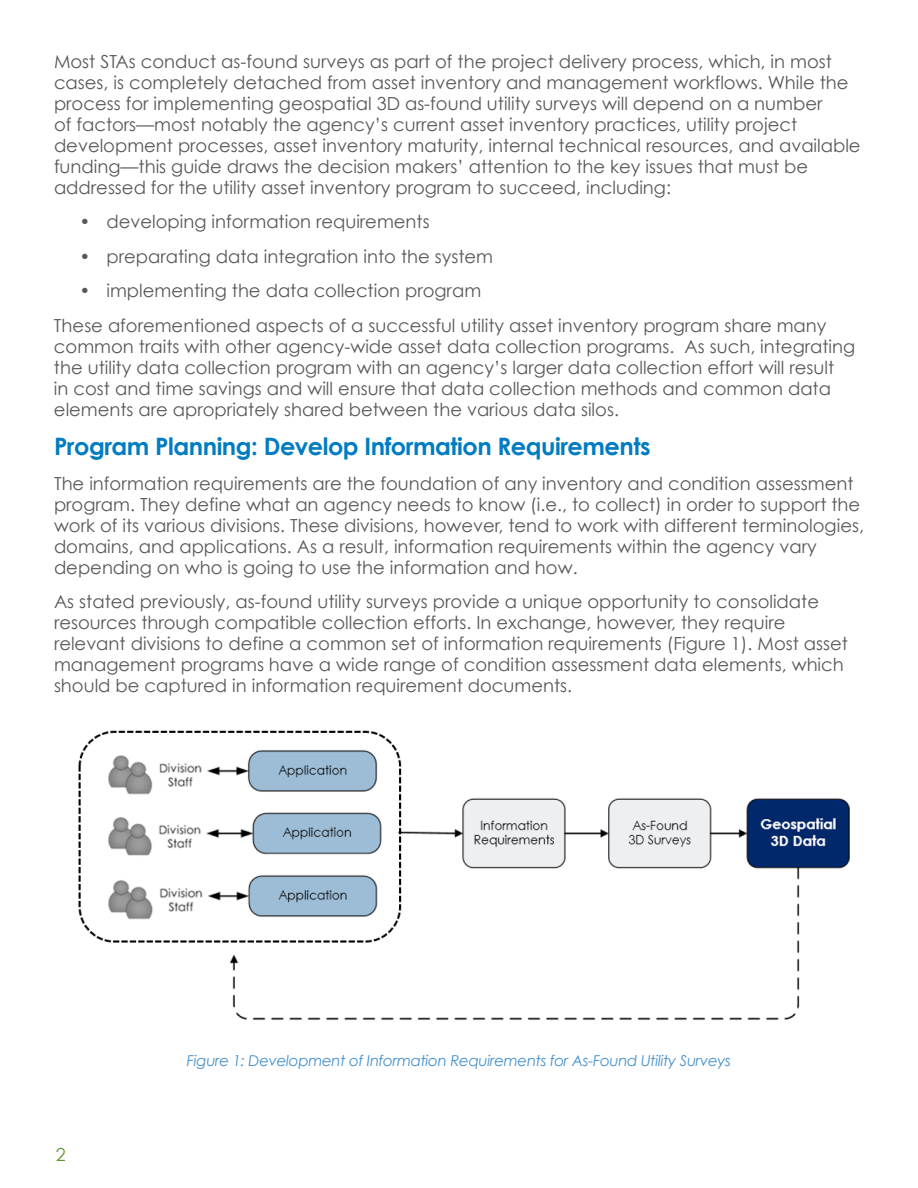
<style>
.page{position:relative;width:918px;height:1188px;background:#fff}
.page>*{position:absolute;margin:0;border:0;box-sizing:border-box;transform-origin:0 0}
.Heading_1{font:700 24px "Century Gothic";letter-spacing:-.02em;color:#007cc2}
.Body_Text{font:18px/21px "Century Gothic";color:#57585a}
.t1{font:18px "Century Gothic";color:#5c9731}
.t2{font:italic 15px "Century Gothic";letter-spacing:-.02em;color:#4390cd}
</style>
<div class="page">
<img style="left:78px;top:730px;width:772px;height:290px">
<p class="Body_Text" style="left:54px;top:50px;width:808px">Most STAs conduct as-found surveys as part of the project delivery process, which, in most cases, is completely detached from asset inventory and management workflows. While the process for implementing geospatial 3D as-found utility surveys will depend on a number<br>of factors—most notably the agency’s current asset inventory practices, utility project development processes, asset inventory maturity, internal technical resources, and available funding—this guide draws the decision makers’ attention to the key issues that must be addressed for the utility asset inventory program to succeed, including:</p>
<p class="Body_Text" style="left:80px;top:211px;width:352px">• developing information requirements</p>
<p class="Body_Text" style="left:80px;top:245px;width:415px">• preparating data integration into the system</p>
<p class="Body_Text" style="left:80px;top:280px;width:403px">• implementing the data collection program</p>
<p class="Body_Text" style="left:54px;top:314px;width:803px">These aforementioned aspects of a successful utility asset inventory program share many common traits with other agency-wide asset data collection programs. As such, integrating the utility data collection program with an agency’s larger data collection effort will result<br>in cost and time savings and will ensure that data collection methods and common data elements are apropriately shared between the various data silos.</p>
<p class="Heading_1" style="left:54px;top:431px;width:598px">Program Planning: Develop Information Requirements</p>
<p class="Body_Text" style="left:54px;top:472px;width:812px">The information requirements are the foundation of any inventory and condition assessment program. They define what an agency needs to know (i.e., to collect) in order to support the work of its various divisions. These divisions, however, tend to work with different terminologies, domains, and applications. As a result, information requirements within the agency vary depending on who is going to use the information and how.</p>
<p class="Body_Text" style="left:54px;top:591px;width:795px">As stated previously, as-found utility surveys provide a unique opportunity to consolidate resources through compatible collection efforts. In exchange, however, they require relevant divisions to define a common set of information requirements (Figure 1). Most asset management programs have a wide range of condition assessment data elements, which should be captured in information requirement documents.</p>
<p class="t1" style="left:56px;top:1143px;width:11px">2</p>
<p class="t2" style="left:187px;top:1051px;width:546px">Figure 1: Development of Information Requirements for As-Found Utility Surveys</p>
</div>
